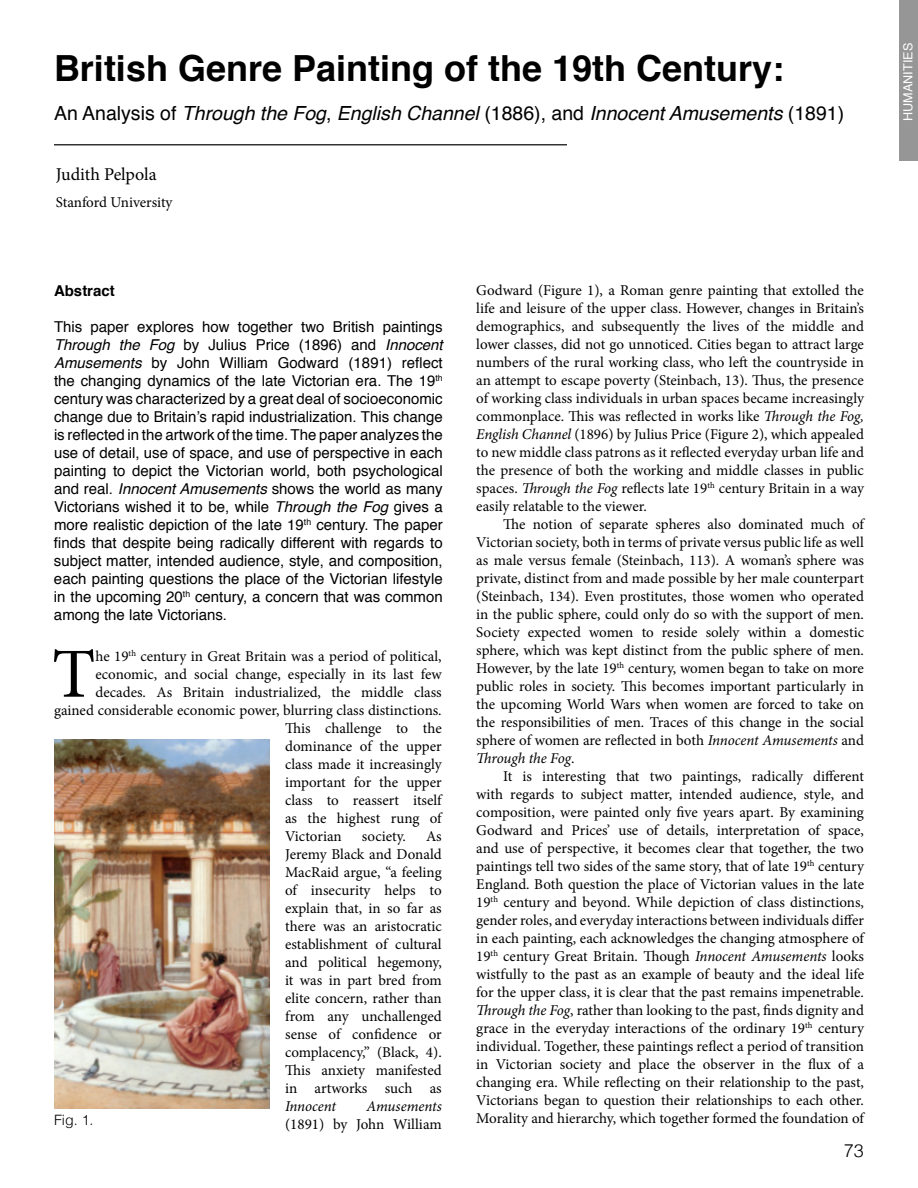
<style>
.page{position:relative;width:918px;height:1188px;background:#fff}
.page>*{position:absolute;margin:0;border:0;box-sizing:border-box;transform-origin:0 0}
.t1{font:70.35px "Minion Pro";color:#000}
.t2{font:700 36px "Helvetica";color:#000}
.t3{font:italic 19.5px "Helvetica";color:#000}
.t4{font:18px "Minion Pro";letter-spacing:-.005em;color:#000}
.t5{font:300 18px "Helvetica";color:#000}
.t6{font:15px/18px "Minion Pro";color:#000;text-align:justify}
.t7{font:15px/18px "Helvetica";color:#000;text-align:justify}
.t8{font:italic 15px "Minion Pro";letter-spacing:-.005em;color:#000}
.t9{font:700 15px "Helvetica";color:#000}
.t10{font:300 14.25px "Helvetica";color:#000}
.t11{font:12.6px "Helvetica";color:#fff}
.s1{font-style:normal}
.s2{font-style:italic}
</style>
<div class="page">
<div style="left:899px;top:1px;width:19px;height:160px;background:#969696"></div>
<img style="left:54px;top:740px;width:216px;height:368px">
<hr style="left:54px;top:144px;width:513px;height:2px;background:#343232">
<h2 class="t2" style="left:54px;top:39px;width:732px">British Genre Painting of the 19th Century:</h2>
<h3 class="t3" style="left:54px;top:98px;width:792px"><span class="s1">An Analysis of</span> Through the Fog<span class="s1">,</span> English Channel <span class="s1">(1886), and</span> Innocent Amusements <span class="s1">(1891)</span></h3>
<p class="t4" style="left:56px;top:162px;width:102px">Judith Pelpola</p>
<p class="t6" style="left:56px;top:193px;width:118px">Stanford University</p>
<p class="t9" style="left:54px;top:278px;width:62px">Abstract</p>
<p class="t7" style="left:54px;top:318px;width:390px">This paper explores how together two British paintings <span class="s2">Through the Fog</span> by Julius Price (1896) and <span class="s2">Innocent Amusements</span> by John William Godward (1891) reflect the changing dynamics of the late Victorian era. The 19<sup>th </sup>century was characterized by a great deal of socioeconomic change due to Britain’s rapid industrialization. This change is reflected in the artwork of the time. The paper analyzes the use of detail, use of space, and use of perspective in each painting to depict the Victorian world, both psychological and real. <span class="s2">Innocent Amusements</span> shows the world as many Victorians wished it to be, while <span class="s2">Through the Fog</span> gives a more realistic depiction of the late 19<sup>th</sup> century. The paper finds that despite being radically different with regards to subject matter, intended audience, style, and composition, each painting questions the place of the Victorian lifestyle in the upcoming 20<sup>th</sup> century, a concern that was common among the late Victorians.</p>
<h1 class="t1" style="left:52px;top:627px;width:45px">T</h1>
<p class="t6" style="left:95px;top:647px;width:348px">he 19<sup>th</sup> century in Great Britain was a period of political,</p>
<p class="t6" style="left:95px;top:665px;width:348px">economic, and social change, especially in its last few</p>
<p class="t6" style="left:95px;top:683px;width:348px">decades. As Britain industrialized, the middle class</p>
<p class="t6" style="left:54px;top:701px;width:389px">gained considerable economic power, blurring class distinctions.</p>
<p class="t6" style="left:285px;top:719px;width:158px">This challenge to the</p>
<p class="t6" style="left:285px;top:737px;width:158px">dominance of the upper</p>
<p class="t6" style="left:285px;top:755px;width:158px">class made it increasingly</p>
<p class="t6" style="left:285px;top:773px;width:158px">important for the upper</p>
<p class="t6" style="left:285px;top:791px;width:158px">class to reassert itself</p>
<p class="t6" style="left:285px;top:809px;width:158px">as the highest rung of</p>
<p class="t6" style="left:285px;top:827px;width:58px">Victorian</p>
<p class="t6" style="left:362px;top:827px;width:45px">society.</p>
<p class="t6" style="left:285px;top:827px;width:158px;text-indent:141px">As Jeremy Black and Donald MacRaid argue, “a feeling of insecurity helps to explain that, in so far as there was an aristocratic establishment of cultural and political hegemony, it was in part bred from elite concern, rather than from any unchallenged sense of confidence or complacency,” (Black, 4).<br>This anxiety manifested in artworks such as</p>
<p class="t8" style="left:285px;top:1096px;width:52px">Innocent</p>
<p class="t8" style="left:367px;top:1096px;width:77px">Amusements</p>
<p class="t6" style="left:285px;top:1115px;width:158px">(1891) by John William</p>
<p class="t10" style="left:54px;top:1108px;width:41px">Fig. 1.</p>
<p class="t6" style="left:476px;top:282px;width:389px">Godward (Figure 1), a Roman genre painting that extolled the life and leisure of the upper class. However, changes in Britain’s demographics, and subsequently the lives of the middle and lower classes, did not go unnoticed. Cities began to attract large numbers of the rural working class, who left the countryside in an attempt to escape poverty (Steinbach, 13). Thus, the presence of working class individuals in urban spaces became increasingly commonplace. This was reflected in works like <span class="s2">Through the Fog, English Channel</span> (1896) by Julius Price (Figure 2), which appealed to new middle class patrons as it reflected everyday urban life and the presence of both the working and middle classes in public spaces. <span class="s2">Through the Fog</span> reflects late 19<sup>th</sup> century Britain in a way easily relatable to the viewer.</p>
<p class="t6" style="left:476px;top:516px;width:389px;text-indent:27px">The notion of separate spheres also dominated much of Victorian society, both in terms of private versus public life as well as male versus female (Steinbach, 113). A woman’s sphere was private, distinct from and made possible by her male counterpart (Steinbach, 134). Even prostitutes, those women who operated in the public sphere, could only do so with the support of men.<br>Society expected women to reside solely within a domestic sphere, which was kept distinct from the public sphere of men.<br>However, by the late 19<sup>th</sup> century, women began to take on more public roles in society. This becomes important particularly in the upcoming World Wars when women are forced to take on the responsibilities of men. Traces of this change in the social sphere of women are reflected in both <span class="s2">Innocent Amusements</span> and <span class="s2">Through the Fog</span>.</p>
<p class="t6" style="left:476px;top:768px;width:389px;text-indent:27px">It is interesting that two paintings, radically different with regards to subject matter, intended audience, style, and composition, were painted only five years apart. By examining Godward and Prices’ use of details, interpretation of space, and use of perspective, it becomes clear that together, the two paintings tell two sides of the same story, that of late 19<sup>th</sup> century England. Both question the place of Victorian values in the late 19<sup>th</sup> century and beyond. While depiction of class distinctions, gender roles, and everyday interactions between individuals differ in each painting, each acknowledges the changing atmosphere of 19<sup>th</sup> century Great Britain. Though <span class="s2">Innocent Amusements</span> looks wistfully to the past as an example of beauty and the ideal life for the upper class, it is clear that the past remains impenetrable.<br><span class="s2">Through the Fog</span>, rather than looking to the past, finds dignity and grace in the everyday interactions of the ordinary 19<sup>th</sup> century individual. Together, these paintings reflect a period of transition in Victorian society and place the observer in the flux of a changing era. While reflecting on their relationship to the past, Victorians began to question their relationships to each other.<br>Morality and hierarchy, which together formed the foundation of</p>
<p class="t5" style="left:844px;top:1136px;width:22px">73</p>
<p class="t11" style="left:898px;top:121px;width:79px;rotate:-90deg">humanities</p>
</div>
